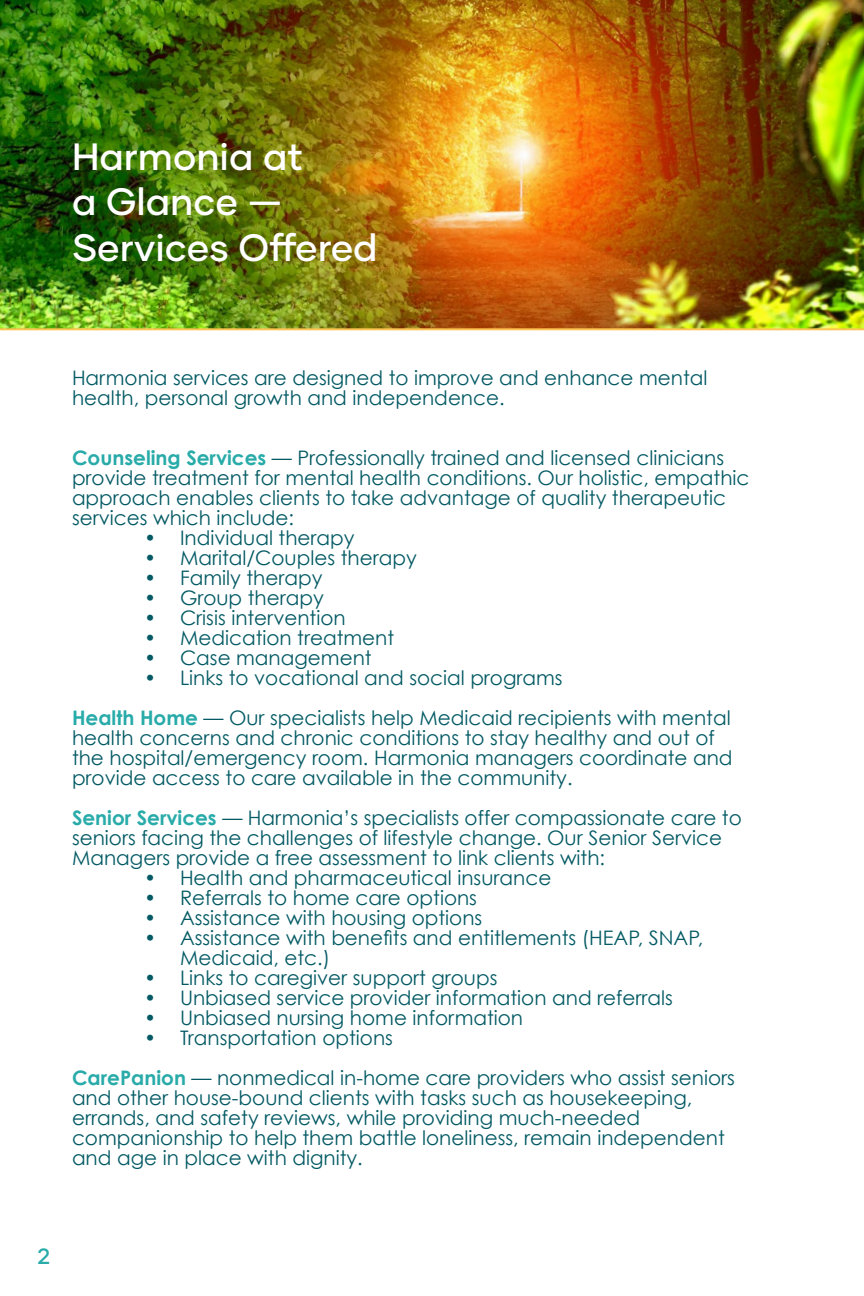
<style>
.page{position:relative;width:864px;height:1296px;background:#fff}
.page>*{position:absolute;margin:0;border:0;box-sizing:border-box;transform-origin:0 0}
.t1{font:500 38px "Gilmer";color:#fff}
.t2{font:500 22px "Gilmer";color:#28aba9}
.t3{font:20px/20px "Century Gothic";color:#035a64}
.s1{font-weight:700;color:#28aba9}
</style>
<div class="page">
<img style="left:0;top:0;width:864px;height:328px">
<hr style="left:0;top:328px;width:864px;height:2px;background:#fec552">
<p class="t1" style="left:72px;top:132px;width:233px">Harmonia at</p>
<p class="t1" style="left:72px;top:178px;width:212px">a Glance —</p>
<p class="t1" style="left:72px;top:224px;width:307px">Services Offered</p>
<p class="t3" style="left:72px;top:367px;width:637px">Harmonia services are designed to improve and enhance mental health, personal growth and independence.</p>
<p class="t3" style="left:72px;top:447px;width:679px"><span class="s1">Counseling Services</span> — Professionally trained and licensed clinicians provide treatment for mental health conditions. Our holistic, empathic approach enables clients to take advantage of quality therapeutic services which include:</p>
<p class="t3" style="left:144px;top:527px;width:212px">• Individual therapy</p>
<p class="t3" style="left:144px;top:547px;width:274px">• Marital/Couples therapy</p>
<p class="t3" style="left:144px;top:567px;width:180px">• Family therapy</p>
<p class="t3" style="left:144px;top:587px;width:181px">• Group therapy</p>
<p class="t3" style="left:144px;top:607px;width:203px">• Crisis intervention</p>
<p class="t3" style="left:144px;top:627px;width:252px">• Medication treatment</p>
<p class="t3" style="left:144px;top:647px;width:229px">• Case management</p>
<p class="t3" style="left:144px;top:667px;width:420px">• Links to vocational and social programs</p>
<p class="t3" style="left:72px;top:707px;width:662px"><span class="s1">Health Home</span> — Our specialists help Medicaid recipients with mental health concerns and chronic conditions to stay healthy and out of the hospital/emergency room. Harmonia managers coordinate and provide access to care available in the community.</p>
<p class="t3" style="left:72px;top:807px;width:671px"><span class="s1">Senior Services</span> — Harmonia’s specialists offer compassionate care to seniors facing the challenges of lifestyle change. Our Senior Service<br>Managers provide a free assessment to link clients with:</p>
<p class="t3" style="left:144px;top:867px;width:409px">• Health and pharmaceutical insurance</p>
<p class="t3" style="left:144px;top:887px;width:335px">• Referrals to home care options</p>
<p class="t3" style="left:144px;top:907px;width:340px">• Assistance with housing options</p>
<p class="t3" style="left:180px;top:927px;width:525px;text-indent:-36px">• Assistance with benefits and entitlements (HEAP, SNAP,<br>Medicaid, etc.)</p>
<p class="t3" style="left:144px;top:967px;width:355px">• Links to caregiver support groups</p>
<p class="t3" style="left:144px;top:987px;width:530px">• Unbiased service provider information and referrals</p>
<p class="t3" style="left:144px;top:1007px;width:381px">• Unbiased nursing home information</p>
<p class="t3" style="left:144px;top:1027px;width:250px">• Transportation options</p>
<p class="t3" style="left:72px;top:1067px;width:665px"><span class="s1">CarePanion</span> — nonmedical in-home care providers who assist seniors and other house-bound clients with tasks such as housekeeping, errands, and safety reviews, while providing much-needed companionship to help them battle loneliness, remain independent and age in place with dignity.</p>
<p class="t2" style="left:38px;top:1242px;width:14px">2</p>
</div>
